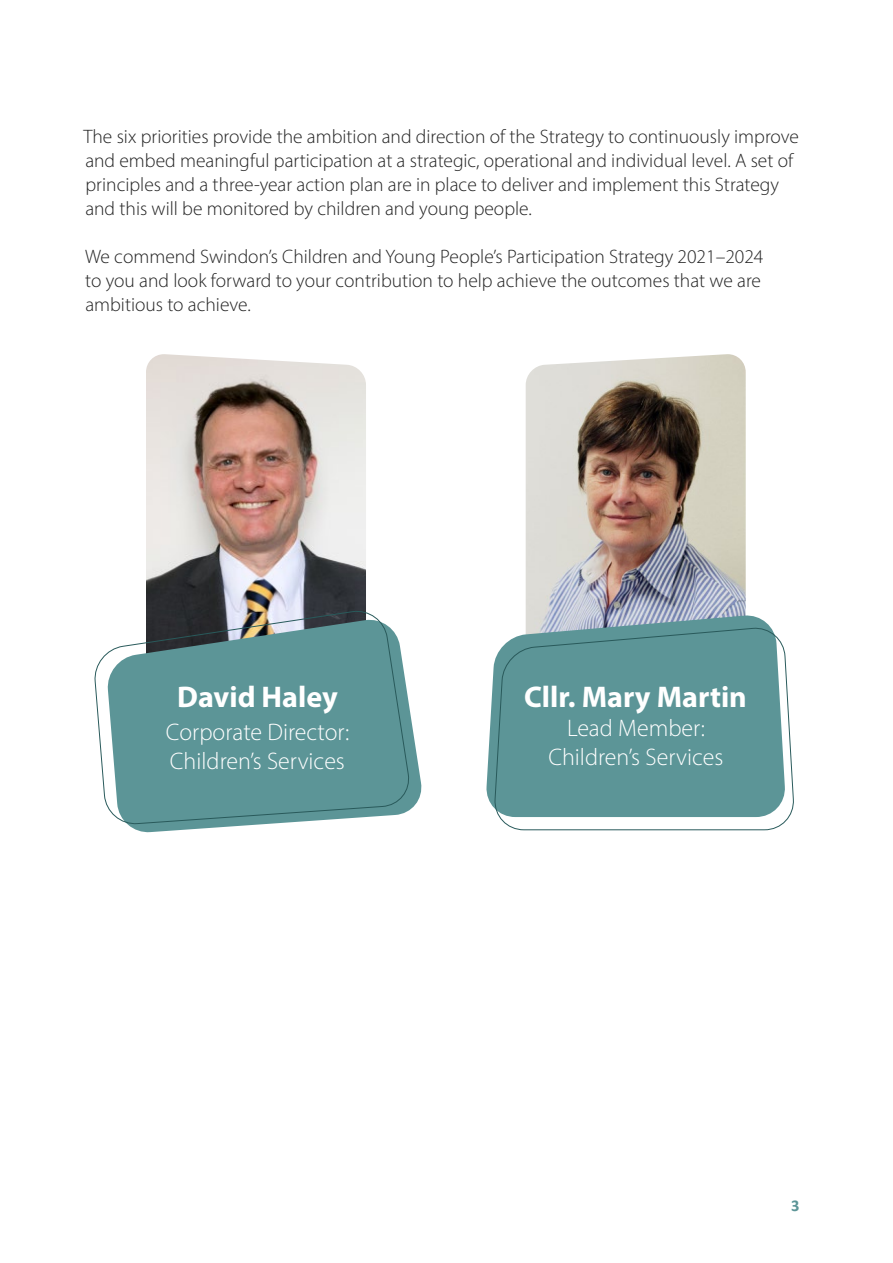
<style>
.page{position:relative;width:893px;height:1263px;background:#fff}
.page>*{position:absolute;margin:0;border:0;box-sizing:border-box;transform-origin:0 0}
.Body_Text{font:700 30px "Myriad Pro";color:#fff}
.Body_Text-2{font:300 24px/28.8px "Myriad Pro";color:#fff}
.Body_Text-3{font:300 19.5px/24px "Myriad Pro";color:#232323}
.t1{font:700 16.5px "Calibri";color:#5c9597}
</style>
<div class="page">
<img style="left:526px;top:354px;width:220px;height:260px">
<img style="left:146px;top:354px;width:220px;height:254px">
<svg style="left:129px;top:718px;width:293px;height:115px"></svg>
<svg style="left:486px;top:614px;width:284px;height:194px"></svg>
<svg style="left:94px;top:608px;width:317px;height:218px;background:#6e9b9d"></svg>
<svg style="left:494px;top:626px;width:300px;height:205px;background:#6c9fa1"></svg>
<p class="Body_Text-3" style="left:84px;top:124px;width:717px">The six priorities provide the ambition and direction of the Strategy to continuously improve and embed meaningful participation at a strategic, operational and individual level. A set of principles and a three-year action plan are in place to deliver and implement this Strategy and this will be monitored by children and young people.</p>
<p class="Body_Text-3" style="left:85px;top:244px;width:680px">We commend Swindon’s Children and Young People’s Participation Strategy 2021–2024 to you and look forward to your contribution to help achieve the outcomes that we are ambitious to achieve.</p>
<p class="Body_Text" style="left:177px;top:677px;width:162px">David Haley</p>
<p class="Body_Text-2" style="left:166px;top:717px;width:185px">Corporate Director:<br>Children’s Services</p>
<p class="Body_Text" style="left:524px;top:677px;width:224px">Cllr. Mary Martin</p>
<p class="Body_Text-2" style="left:548px;top:713px;width:176px;text-align:center">Lead Member:<br>Children’s Services</p>
<p class="t1" style="left:791px;top:1194px;width:10px">3</p>
</div>
